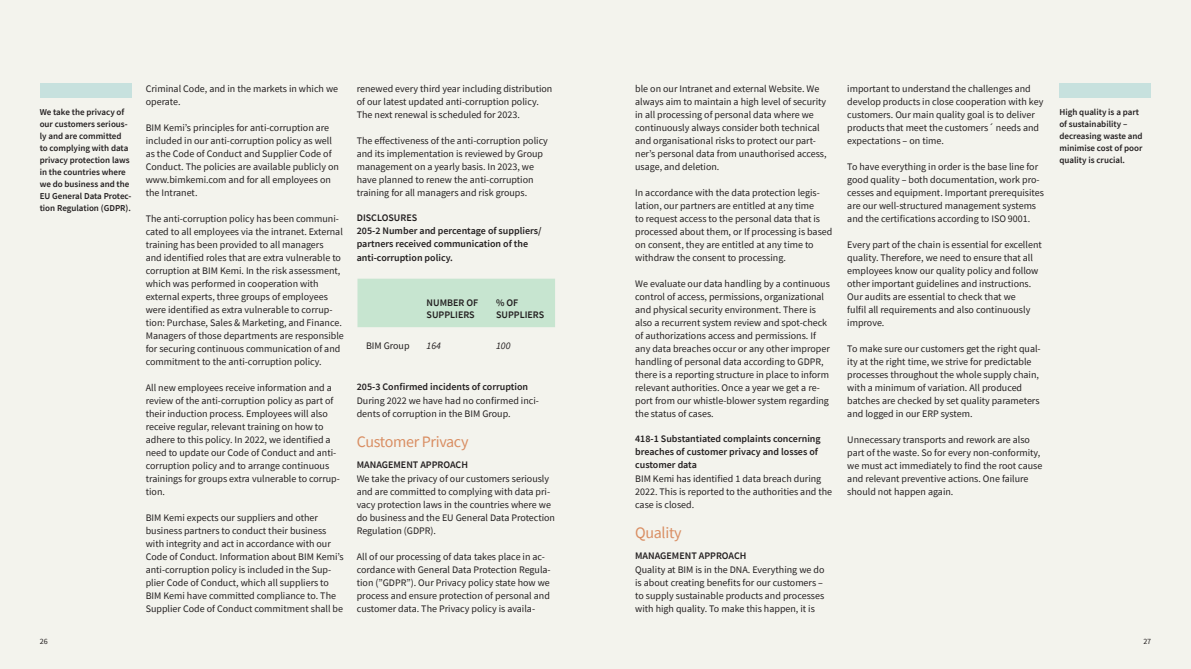
<style>
.page{position:relative;width:1191px;height:669px;background:#fff}
.page>*{position:absolute;margin:0;border:0;box-sizing:border-box;transform-origin:0 0}
.t1{font:16px "Source Sans Pro";letter-spacing:-.02em;color:#d98e63}
.t2{font:10px/13px "Source Sans Pro";color:#231f20}
.t3{font:600 10px/13px "Source Sans Pro";color:#231f20}
.t4{font:italic 10px "Source Sans Pro";color:#231f20}
.t5{font:600 9px/12px "Source Sans Pro";color:#231f20}
.t6{font:8px "Source Sans Pro";color:#231f20}
</style>
<div class="page">
<div style="left:0;top:0;width:595px;height:669px;background:#f3f3ed"></div>
<div style="left:595px;top:0;width:596px;height:669px;background:#f3f3ed"></div>
<div style="left:357px;top:279px;width:198px;height:48px;background:#c7e5d0"></div>
<div style="left:40px;top:84px;width:92px;height:14px;background:#c7e1de"></div>
<div style="left:1059px;top:84px;width:92px;height:14px;background:#c7e1de"></div>
<p class="t5" style="left:40px;top:106px;width:93px">We take the privacy of our customers serious&shy;ly and are committed to complying with data privacy protection laws in the countries where we do business and the<br>EU General Data Protec&shy;tion Regulation (GDPR).</p>
<p class="t2" style="left:146px;top:82px;width:194px">Criminal Code, and in the markets in which we operate.</p>
<p class="t2" style="left:146px;top:121px;width:195px">BIM Kemi’s principles for anti-corruption are included in our anti-corruption policy as well as the Code of Conduct and Supplier Code of Conduct. The policies are available publicly on www.bimkemi.com and for all employees on the Intranet.</p>
<p class="t2" style="left:146px;top:212px;width:200px">The anti-corruption policy has been communi&shy;cated to all employees via the intranet. External training has been provided to all managers<br>and identified roles that are extra vulnerable to corruption at BIM Kemi. In the risk assessment, which was performed in cooperation with external experts, three groups of employees were identified as extra vulnerable to corrup&shy;tion: Purchase, Sales &amp; Marketing, and Finance.<br>Managers of those departments are responsible for securing continuous communication of and commitment to the anti-corruption policy.</p>
<p class="t2" style="left:146px;top:381px;width:196px">All new employees receive information and a review of the anti-corruption policy as part of their induction process. Employees will also receive regular, relevant training on how to adhere to this policy. In 2022, we identified a need to update our Code of Conduct and anti&shy;corruption policy and to arrange continuous trainings for groups extra vulnerable to corrup&shy;tion.</p>
<p class="t2" style="left:146px;top:511px;width:199px">BIM Kemi expects our suppliers and other business partners to conduct their business with integrity and act in accordance with our Code of Conduct. Information about BIM Kemi’s anti-corruption policy is included in the Sup&shy;plier Code of Conduct, which all suppliers to BIM Kemi have committed compliance to. The Supplier Code of Conduct commitment shall be</p>
<p class="t2" style="left:357px;top:82px;width:197px">renewed every third year including distribution of our latest updated anti-corruption policy.<br>The next renewal is scheduled for 2023.</p>
<p class="t2" style="left:357px;top:134px;width:193px">The effectiveness of the anti-corruption policy and its implementation is reviewed by Group management on a yearly basis. In 2023, we have planned to renew the anti-corruption training for all managers and risk groups.</p>
<p class="t3" style="left:357px;top:211px;width:186px">DISCLOSURES<br>205-2 Number and percentage of suppliers/ partners received communication of the</p>
<p class="t3" style="left:357px;top:251px;width:98px">anti-corruption policy.</p>
<p class="t3" style="left:426px;top:296px;width:53px;line-height:12px">NUMBER OF<br>SUPPLIERS</p>
<p class="t3" style="left:496px;top:296px;width:50px;line-height:12px">% OF<br>SUPPLIERS</p>
<p class="t2" style="left:366px;top:339px;width:45px">BIM Group</p>
<p class="t4" style="left:426px;top:339px;width:16px">164</p>
<p class="t4" style="left:496px;top:339px;width:16px">100</p>
<p class="t3" style="left:357px;top:380px;width:173px">205-3 Confirmed incidents of corruption</p>
<p class="t2" style="left:357px;top:394px;width:184px">During 2022 we have had no confirmed inci&shy;dents of corruption in the BIM Group.</p>
<h1 class="t1" style="left:357px;top:431px;width:113px">Customer Privacy</h1>
<p class="t3" style="left:357px;top:458px;width:113px">MANAGEMENT APPROACH</p>
<p class="t2" style="left:357px;top:472px;width:200px">We take the privacy of our customers seriously and are committed to complying with data pri&shy;vacy protection laws in the countries where we do business and the EU General Data Protection Regulation (GDPR).</p>
<p class="t2" style="left:357px;top:550px;width:195px">All of our processing of data takes place in ac&shy;cordance with General Data Protection Regula&shy;tion (”GDPR”). Our Privacy policy state how we process and ensure protection of personal and customer data. The Privacy policy is availa-</p>
<p class="t2" style="left:635px;top:82px;width:193px">ble on our Intranet and external Website. We always aim to maintain a high level of security in all processing of personal data where we continuously always consider both technical and organisational risks to protect our part&shy;ner’s personal data from unauthorised access, usage, and deletion.</p>
<p class="t2" style="left:635px;top:186px;width:199px">In accordance with the data protection legis&shy;lation, our partners are entitled at any time<br>to request access to the personal data that is processed about them, or If processing is based on consent, they are entitled at any time to withdraw the consent to processing.</p>
<p class="t2" style="left:635px;top:277px;width:196px">We evaluate our data handling by a continuous control of access, permissions, organizational and physical security environment. There is also a recurrent system review and spot-check of authorizations access and permissions. If any data breaches occur or any other improper handling of personal data according to GDPR, there is a reporting structure in place to inform relevant authorities. Once a year we get a re&shy;port from our whistle-blower system regarding the status of cases.</p>
<p class="t3" style="left:635px;top:432px;width:187px">418-1 Substantiated complaints concerning breaches of customer privacy and losses of customer data</p>
<p class="t2" style="left:635px;top:472px;width:198px">BIM Kemi has identified 1 data breach during<br>2022. This is reported to the authorities and the case is closed.</p>
<h1 class="t1" style="left:635px;top:522px;width:48px">Quality</h1>
<p class="t3" style="left:635px;top:549px;width:113px">MANAGEMENT APPROACH</p>
<p class="t2" style="left:635px;top:563px;width:191px">Quality at BIM is in the DNA. Everything we do is about creating benefits for our customers – to supply sustainable products and processes with high quality. To make this happen, it is</p>
<p class="t2" style="left:847px;top:82px;width:198px">important to understand the challenges and develop products in close cooperation with key customers. Our main quality goal is to deliver products that meet the customers´ needs and expectations – on time.</p>
<p class="t2" style="left:847px;top:160px;width:198px">To have everything in order is the base line for good quality – both documentation, work pro&shy;cesses and equipment. Important prerequisites are our well-structured management systems and the certifications according to ISO 9001.</p>
<p class="t2" style="left:847px;top:238px;width:196px">Every part of the chain is essential for excellent quality. Therefore, we need to ensure that all employees know our quality policy and follow other important guidelines and instructions.<br>Our audits are essential to check that we<br>fulfil all requirements and also continuously improve.</p>
<p class="t2" style="left:847px;top:342px;width:195px">To make sure our customers get the right qual&shy;ity at the right time, we strive for predictable processes throughout the whole supply chain, with a minimum of variation. All produced batches are checked by set quality parameters and logged in our ERP system.</p>
<p class="t2" style="left:847px;top:433px;width:196px">Unnecessary transports and rework are also part of the waste. So for every non-conformity, we must act immediately to find the root cause and relevant preventive actions. One failure should not happen again.</p>
<p class="t5" style="left:1059px;top:106px;width:85px">High quality is a part of sustainability – decreasing waste and minimise cost of poor quality is crucial.</p>
<p class="t6" style="left:40px;top:636px;width:9px">26</p>
<p class="t6" style="left:1143px;top:636px;width:9px">27</p>
</div>
